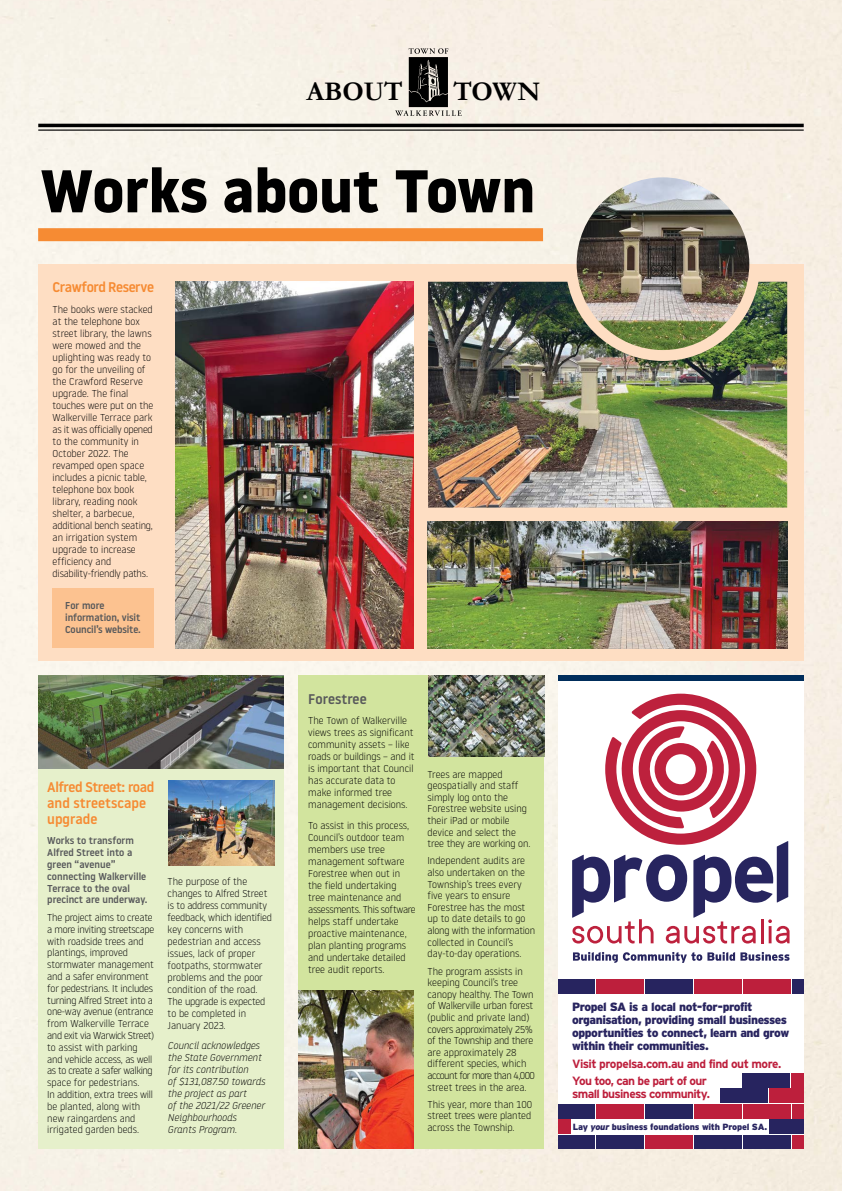
<style>
.page{position:relative;width:842px;height:1191px;background:#f7f1e7}
.page>*{position:absolute;margin:0;border:0;box-sizing:border-box;transform-origin:0 0}
.t1{font:700 60px "Noway";color:#000}
.t2{font:700 27.1px "Garamond";color:#000}
.t3{font:500 14px/16px "Noway";color:#f68b33}
.t4{font:500 14px "Noway";letter-spacing:-.03em;color:#f68b33}
.t5{font:500 14px "Noway";color:#58595b}
.t6{font:900 12px/12.9px "Interstate";letter-spacing:-.04em;color:#28245f}
.t7{font:700 12px/12.9px "Interstate";letter-spacing:-.05em;color:#bd1f3c}
.t8{font:300 10px/12px "Noway";color:#000}
.t9{font:300 10px/11.8px "Noway";letter-spacing:-.02em;color:#000}
.t10{font:500 10px/11.8px "Noway";color:#58595b}
.t11{font:italic 300 10px/12px "Noway";color:#000}
.t12{font:900 9px "Interstate";letter-spacing:-.02em;color:#28245f}
.s1{font-style:italic}
</style>
<div class="page">
<div style="left:38px;top:228px;width:505px;height:13px;background:#f68b33"></div>
<div style="left:38px;top:264px;width:766px;height:396px;background:#fedec3"></div>
<div style="left:38px;top:676px;width:246px;height:472px;background:#e6f0cb"></div>
<div style="left:298px;top:675px;width:246px;height:473px;background:#d2e49e"></div>
<div style="left:53px;top:588px;width:101px;height:59px;background:#fcc290"></div>
<img style="left:38px;top:675px;width:246px;height:93px">
<img style="left:168px;top:780px;width:106px;height:85px">
<img style="left:175px;top:282px;width:239px;height:366px">
<img style="left:428px;top:282px;width:359px;height:225px">
<img style="left:427px;top:522px;width:360px;height:126px">
<img style="left:577px;top:177px;width:172px;height:173px;border-radius:86px">
<div style="left:558px;top:679px;width:246px;height:469px;background:#fff"></div>
<div style="left:792px;top:1104px;width:12px;height:14px;background:#bd1f3c"></div>
<div style="left:596px;top:1104px;width:48px;height:14px;background:#bd1f3c"></div>
<div style="left:743px;top:1104px;width:48px;height:14px;background:#bd1f3c"></div>
<div style="left:558px;top:1104px;width:37px;height:14px;background:#27245f"></div>
<div style="left:694px;top:1104px;width:48px;height:14px;background:#bd1f3c"></div>
<div style="left:645px;top:1104px;width:48px;height:14px;background:#27245f"></div>
<div style="left:792px;top:1135px;width:12px;height:13px;background:#bd1f3c"></div>
<div style="left:792px;top:979px;width:12px;height:14px;background:#27245f"></div>
<div style="left:596px;top:1135px;width:48px;height:13px;background:#27245f"></div>
<div style="left:596px;top:979px;width:48px;height:14px;background:#bd1f3c"></div>
<div style="left:743px;top:1135px;width:48px;height:13px;background:#27245f"></div>
<div style="left:743px;top:979px;width:48px;height:14px;background:#bd1f3c"></div>
<div style="left:558px;top:1135px;width:37px;height:13px;background:#27245f"></div>
<div style="left:558px;top:979px;width:37px;height:14px;background:#27245f"></div>
<div style="left:694px;top:1135px;width:48px;height:13px;background:#27245f"></div>
<div style="left:694px;top:979px;width:48px;height:14px;background:#bd1f3c"></div>
<div style="left:645px;top:1135px;width:48px;height:13px;background:#bd1f3c"></div>
<div style="left:645px;top:979px;width:48px;height:14px;background:#27245f"></div>
<div style="left:720px;top:1089px;width:48px;height:14px;background:#27245f"></div>
<div style="left:742px;top:1073px;width:48px;height:14px;background:#27245f"></div>
<div style="left:791px;top:1073px;width:13px;height:14px;background:#bd1f3c"></div>
<div style="left:769px;top:1089px;width:35px;height:14px;background:#bd1f3c"></div>
<div style="left:558px;top:1119px;width:12px;height:14px;background:#bd1f3c"></div>
<div style="left:769px;top:1119px;width:35px;height:14px;background:#27245f"></div>
<svg style="left:572px;top:693px;width:217px;height:250px"></svg>
<svg style="left:573px;top:952px;width:216px;height:11px"></svg>
<div style="left:558px;top:675px;width:246px;height:6px;background:#002d5b"></div>
<img style="left:298px;top:990px;width:116px;height:158px">
<img style="left:428px;top:675px;width:116px;height:81px">
<hr style="left:38px;top:124px;width:766px;height:3px;background:#000">
<hr style="left:38px;top:129px;width:766px;height:2px;background:#000">
<svg style="left:395px;top:48px;width:67px;height:68px;background:#938e89"></svg>
<h2 class="t2" style="left:306px;top:75px;width:98px">ABOUT</h2>
<h2 class="t2" style="left:453px;top:75px;width:88px">TOWN</h2>
<h1 class="t1" style="left:40px;top:156px;width:497px">Works about Town</h1>
<h3 class="t4" style="left:53px;top:278px;width:103px">Crawford Reserve</h3>
<p class="t8" style="left:53px;top:303px;width:102px">The books were stacked at the telephone box street library, the lawns were mowed and the uplighting was ready to go for the unveiling of the Crawford Reserve upgrade. The final touches were put on the<br>Walkerville Terrace park as it was officially opened to the community in<br>October 2022. The revamped open space includes a picnic table, telephone box book library, reading nook shelter, a barbecue, additional bench seating, an irrigation system upgrade to increase efficiency and disability-friendly paths.</p>
<p class="t10" style="left:65px;top:599px;width:77px">For more information, visit<br>Council’s website.</p>
<h3 class="t3" style="left:47px;top:779px;width:109px">Alfred Street: road and streetscape upgrade</h3>
<p class="t10" style="left:47px;top:835px;width:102px">Works to transform<br>Alfred Street into a green “avenue” connecting Walkerville<br>Terrace to the oval precinct are underway.</p>
<p class="t9" style="left:47px;top:911px;width:108px">The project aims to create a more inviting streetscape with roadside trees and plantings, improved stormwater management and a safer environment for pedestrians. It includes turning Alfred Street into a one-way avenue (entrance from Walkerville Terrace and exit via Warwick Street) to assist with parking and vehicle access, as well as to create a safer walking space for pedestrians.<br>In addition, extra trees will be planted, along with new raingardens and irrigated garden beds.</p>
<p class="t8" style="left:168px;top:874px;width:106px">The purpose of the changes to Alfred Street is to address community feedback, which identified key concerns with pedestrian and access issues, lack of proper footpaths, stormwater problems and the poor condition of the road.<br>The upgrade is expected to be completed in<br>January 2023.</p>
<p class="t11" style="left:168px;top:1039px;width:99px">Council acknowledges the State Government for its contribution<br>of $131,087.50 towards the project as part<br>of the 2021/22 Greener<br>Neighbourhoods<br>Grants Program.</p>
<h3 class="t5" style="left:308px;top:689px;width:60px">Forestree</h3>
<p class="t8" style="left:308px;top:714px;width:108px">The Town of Walkerville views trees as significant community assets – like roads or buildings – and it is important that Council has accurate data to make informed tree management decisions.</p>
<p class="t8" style="left:308px;top:818px;width:109px">To assist in this process,<br>Council’s outdoor team members use tree management software<br>Forestree when out in the field undertaking tree maintenance and assessments. This software helps staff undertake proactive maintenance, plan planting programs and undertake detailed tree audit reports.</p>
<p class="t8" style="left:427px;top:767px;width:104px;line-height:11.6px">Trees are mapped geospatially and staff simply log onto the<br>Forestree website using their iPad or mobile device and select the tree they are working on.</p>
<p class="t8" style="left:427px;top:854px;width:109px;line-height:11.6px">Independent audits are also undertaken on the<br>Township’s trees every five years to ensure<br>Forestree has the most up to date details to go along with the information collected in Council’s day-to-day operations.</p>
<p class="t8" style="left:427px;top:964px;width:109px;line-height:11.6px">The program assists in keeping Council’s tree canopy healthy. The Town of Walkerville urban forest (public and private land) covers approximately 25% of the Township and there are approximately 28 different species, which account for more than 4,000 street trees in the area.</p>
<p class="t8" style="left:427px;top:1098px;width:106px;line-height:11.6px;text-align:justify">This year, more than 100 street trees were planted across the Township.</p>
<p class="t6" style="left:572px;top:1000px;width:219px">Propel SA is a local not-for-profit organisation, providing small businesses opportunities to connect, learn and grow within their communities.</p>
<p class="t7" style="left:572px;top:1074px;width:139px">You too, can be part of our small business community.</p>
<p class="t12" style="left:573px;top:1121px;width:196px">Lay <span class="s1">your</span> business foundations with Propel SA.</p>
<p class="t7" style="left:572px;top:1057px;width:211px">Visit propelsa.com.au and find out more.</p>
</div>
